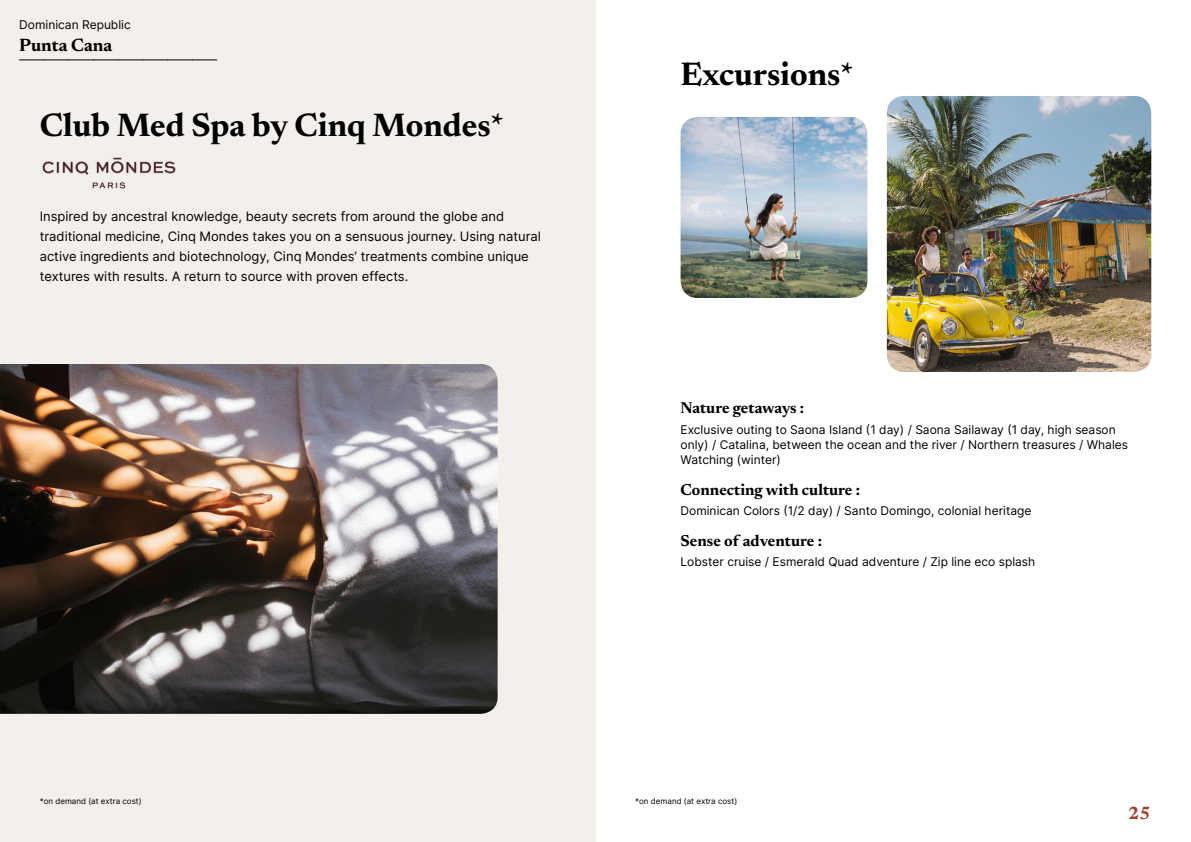
<style>
.page{position:relative;width:1191px;height:842px;background:#fff}
.page>*{position:absolute;margin:0;border:0;box-sizing:border-box;transform-origin:0 0}
.t1{font:700 33px "Newsreader 24 pt";color:#000}
.t2{font:700 18px "Newsreader 24 pt";color:#000}
.t3{font:700 18px "Newsreader 24 pt";color:#9d432c}
.t4{font:700 16px "Newsreader 24 pt";color:#000}
.t5{font:13px/20px "Inter";color:#000}
.t6{font:12px/15px "Inter";color:#000}
.t7{font:8px "Inter";color:#000}
</style>
<div class="page">
<div style="left:0;top:0;width:595px;height:842px;background:#f3f0ec"></div>
<img style="left:0;top:364px;width:497px;height:350px">
<img style="left:680px;top:117px;width:187px;height:181px">
<img style="left:887px;top:96px;width:264px;height:276px">
<svg style="left:20px;top:60px;width:197px;height:1px"></svg>
<img style="left:42px;top:157px;width:134px;height:32px">
<p class="t6" style="left:19px;top:16px;width:113px">Dominican Republic</p>
<h2 class="t2" style="left:19px;top:32px;width:94px">Punta Cana</h2>
<h1 class="t1" style="left:40px;top:101px;width:466px">Club Med Spa by Cinq Mondes*</h1>
<p class="t5" style="left:40px;top:206px;width:503px">Inspired by ancestral knowledge, beauty secrets from around the globe and traditional medicine, Cinq Mondes takes you on a sensuous journey. Using natural active ingredients and biotechnology, Cinq Mondes’ treatments combine unique textures with results. A return to source with proven effects.</p>
<p class="t7" style="left:40px;top:795px;width:104px">*on demand (at extra cost)</p>
<h1 class="t1" style="left:680px;top:50px;width:175px">Excursions*</h1>
<h3 class="t4" style="left:680px;top:397px;width:125px">Nature getaways :</h3>
<p class="t6" style="left:680px;top:422px;width:449px">Exclusive outing to Saona Island (1 day) / Saona Sailaway (1 day, high season only) / Catalina, between the ocean and the river / Northern treasures / Whales<br>Watching (winter)</p>
<h3 class="t4" style="left:680px;top:478px;width:181px">Connecting with culture :</h3>
<p class="t6" style="left:680px;top:503px;width:352px">Dominican Colors (1/2 day) / Santo Domingo, colonial heritage</p>
<h3 class="t4" style="left:680px;top:529px;width:143px">Sense of adventure :</h3>
<p class="t6" style="left:680px;top:554px;width:356px">Lobster cruise / Esmerald Quad adventure / Zip line eco splash</p>
<p class="t7" style="left:635px;top:795px;width:104px">*on demand (at extra cost)</p>
<h2 class="t3" style="left:1128px;top:800px;width:24px">25</h2>
</div>
